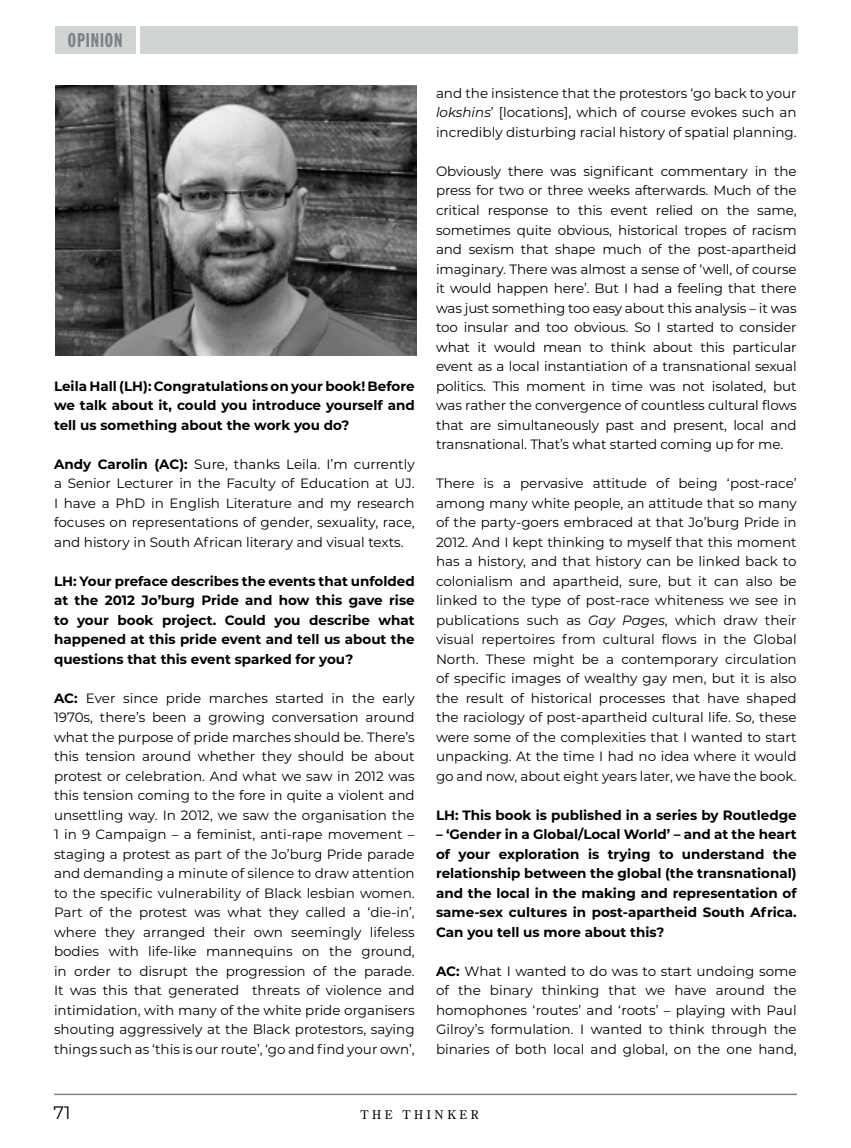
<style>
.page{position:relative;width:851px;height:1148px;background:#fff}
.page>*{position:absolute;margin:0;border:0;box-sizing:border-box;transform-origin:0 0}
.t1{font:19.5px "Franklin Gothic Std Extra Cond";letter-spacing:.05em;color:#808285}
.t2{font:18px "Montserrat";color:#000}
.t3{font:13.5px/19.5px "Montserrat";color:#000;text-align:justify}
.t4{font:700 13.5px/19.5px "Montserrat";color:#000;text-align:justify}
.t5{font:12px "Century Old Style Std";letter-spacing:.3em;color:#000}
.s1{font-weight:700}
.s2{font-style:italic}
</style>
<div class="page">
<hr style="left:54px;top:1093px;width:742px;height:2px;background:#808285">
<div style="left:55px;top:26px;width:81px;height:28px;background:#d1d4d4"></div>
<div style="left:140px;top:26px;width:657px;height:28px;background:#d1d4d4"></div>
<img style="left:55px;top:85px;width:361px;height:271px">
<h1 class="t1" style="left:68px;top:30px;width:56px">OPINION</h1>
<p class="t4" style="left:54px;top:375px;width:362px">Leila Hall (LH): Congratulations on your book! Before we talk about it, could you introduce yourself and tell us something about the work you do?</p>
<p class="t3" style="left:54px;top:454px;width:362px"><span class="s1">Andy Carolin (AC):</span> Sure, thanks Leila. I’m currently a Senior Lecturer in the Faculty of Education at UJ.<br>I have a PhD in English Literature and my research focuses on representations of gender, sexuality, race, and history in South African literary and visual texts.</p>
<p class="t4" style="left:54px;top:570px;width:362px">LH: Your preface describes the events that unfolded at the 2012 Jo’burg Pride and how this gave rise to your book project. Could you describe what happened at this pride event and tell us about the questions that this event sparked for you?</p>
<p class="t3" style="left:54px;top:688px;width:362px"><span class="s1">AC:</span> Ever since pride marches started in the early 1970s, there’s been a growing conversation around what the purpose of pride marches should be. There’s this tension around whether they should be about protest or celebration. And what we saw in 2012 was this tension coming to the fore in quite a violent and unsettling way. In 2012, we saw the organisation the 1 in 9 Campaign – a feminist, anti-rape movement – staging a protest as part of the Jo’burg Pride parade and demanding a minute of silence to draw attention to the specific vulnerability of Black lesbian women.<br>Part of the protest was what they called a ‘die-in’, where they arranged their own seemingly lifeless bodies with life-like mannequins on the ground, in order to disrupt the progression of the parade.<br>It was this that generated threats of violence and intimidation, with many of the white pride organisers shouting aggressively at the Black protestors, saying things such as ‘this is our route’, ‘go and find your own’,</p>
<p class="t3" style="left:436px;top:83px;width:362px">and the insistence that the protestors ‘go back to your <span class="s2">lokshins</span>’ [locations], which of course evokes such an incredibly disturbing racial history of spatial planning.</p>
<p class="t3" style="left:436px;top:161px;width:362px">Obviously there was significant commentary in the press for two or three weeks afterwards. Much of the critical response to this event relied on the same, sometimes quite obvious, historical tropes of racism and sexism that shape much of the post-apartheid imaginary. There was almost a sense of ‘well, of course it would happen here’. But I had a feeling that there was just something too easy about this analysis – it was too insular and too obvious. So I started to consider what it would mean to think about this particular event as a local instantiation of a transnational sexual politics. This moment in time was not isolated, but was rather the convergence of countless cultural flows that are simultaneously past and present, local and transnational. That’s what started coming up for me.</p>
<p class="t3" style="left:436px;top:473px;width:362px">There is a pervasive attitude of being ‘post-race’ among many white people, an attitude that so many of the party-goers embraced at that Jo’burg Pride in 2012. And I kept thinking to myself that this moment has a history, and that history can be linked back to colonialism and apartheid, sure, but it can also be linked to the type of post-race whiteness we see in publications such as <span class="s2">Gay Pages</span>, which draw their visual repertoires from cultural flows in the Global North. These might be a contemporary circulation of specific images of wealthy gay men, but it is also the result of historical processes that have shaped the raciology of post-apartheid cultural life. So, these were some of the complexities that I wanted to start unpacking. At the time I had no idea where it would go and now, about eight years later, we have the book.</p>
<p class="t4" style="left:436px;top:804px;width:362px">LH: This book is published in a series by Routledge</p>
<p class="t4" style="left:436px;top:824px;width:362px">– ‘Gender in a Global/Local World’ – and at the heart of your exploration is trying to understand the relationship between the global (the transnational) and the local in the making and representation of same-sex cultures in post-apartheid South Africa.<br>Can you tell us more about this?</p>
<p class="t3" style="left:436px;top:960px;width:362px"><span class="s1">AC:</span> What I wanted to do was to start undoing some of the binary thinking that we have around the homophones ‘routes’ and ‘roots’ – playing with Paul Gilroy’s formulation. I wanted to think through the binaries of both local and global, on the one hand,</p>
<h2 class="t2" style="left:53px;top:1100px;width:19px">71</h2>
<p class="t5" style="left:361px;top:1107px;width:119px">THE THINKER</p>
</div>
